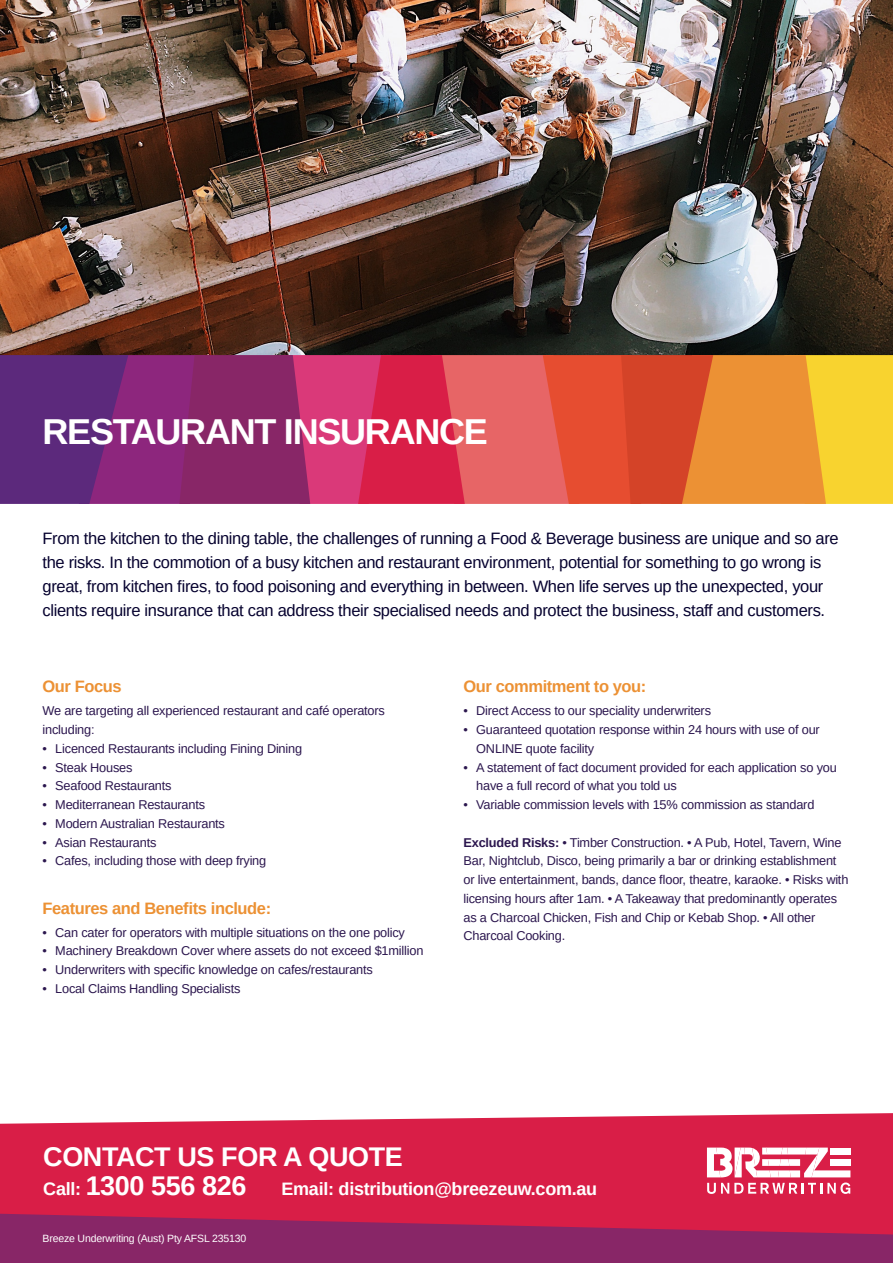
<style>
.page{position:relative;width:893px;height:1263px;background:#fff}
.page>*{position:absolute;margin:0;border:0;box-sizing:border-box;transform-origin:0 0}
.t1{font:700 36px "Arimo";letter-spacing:-.035em;color:#fff}
.heading1{font:700 27px "Arimo";letter-spacing:-.015em;color:#fff}
.heading1-2{font:700 18px "Arimo";letter-spacing:-.015em;color:#fff}
.leading{font:16.5px/24px "Arimo";letter-spacing:-.02em;color:#05002e}
.heading2{font:700 16.5px "Arimo";letter-spacing:-.025em;color:#ec9134}
.body{font:12.75px/18.8px "Arimo";letter-spacing:-.015em;color:#2b164e}
.body-2{font:10.5px "Arimo";letter-spacing:-.015em;color:#fff}
.s1{font-weight:700}
.s2{font-size:18px}
</style>
<div class="page">
<div style="left:0;top:1113px;width:893px;height:101px;background:#d91e47"></div>
<img style="left:0;top:0;width:893px;height:355px">
<svg style="left:0;top:1214px;width:893px;height:49px;background:#982460"></svg>
<svg style="left:0;top:355px;width:893px;height:149px;background:#c05054"></svg>
<svg style="left:707px;top:1147px;width:143px;height:47px"></svg>
<p class="t1" style="left:43px;top:406px;width:447px">RESTAURANT INSURANCE</p>
<p class="leading" style="left:43px;top:526px;width:798px">From the kitchen to the dining table, the challenges of running a Food &amp; Beverage business are unique and so are the risks. In the commotion of a busy kitchen and restaurant environment, potential for something to go wrong is great, from kitchen fires, to food poisoning and everything in between. When life serves up the unexpected, your clients require insurance that can address their specialised needs and protect the business, staff and customers.</p>
<p class="heading2" style="left:43px;top:675px;width:81px">Our Focus</p>
<p class="body" style="left:43px;top:702px;width:344px">We are targeting all experienced restaurant and café operators including:</p>
<p class="body" style="left:43px;top:739px;width:261px">• Licenced Restaurants including Fining Dining</p>
<p class="body" style="left:43px;top:758px;width:92px">• Steak Houses</p>
<p class="body" style="left:43px;top:777px;width:131px">• Seafood Restaurants</p>
<p class="body" style="left:43px;top:795px;width:164px">• Mediterranean Restaurants</p>
<p class="body" style="left:43px;top:814px;width:184px">• Modern Australian Restaurants</p>
<p class="body" style="left:43px;top:833px;width:115px">• Asian Restaurants</p>
<p class="body" style="left:43px;top:852px;width:225px">• Cafes, including those with deep frying</p>
<p class="heading2" style="left:43px;top:897px;width:230px">Features and Benefits include:</p>
<p class="body" style="left:43px;top:923px;width:364px">• Can cater for operators with multiple situations on the one policy</p>
<p class="body" style="left:43px;top:942px;width:382px">• Machinery Breakdown Cover where assets do not exceed $1million</p>
<p class="body" style="left:43px;top:960px;width:332px">• Underwriters with specific knowledge on cafes/restaurants</p>
<p class="body" style="left:43px;top:979px;width:199px">• Local Claims Handling Specialists</p>
<p class="heading2" style="left:463px;top:675px;width:184px">Our commitment to you:</p>
<p class="body" style="left:463px;top:702px;width:249px">• Direct Access to our speciality underwriters</p>
<p class="body" style="left:476px;top:720px;width:345px;text-indent:-13px">• Guaranteed quotation response within 24 hours with use of our<br>ONLINE quote facility</p>
<p class="body" style="left:476px;top:758px;width:362px;text-indent:-13px">• A statement of fact document provided for each application so you have a full record of what you told us</p>
<p class="body" style="left:463px;top:795px;width:352px">• Variable commission levels with 15% commission as standard</p>
<p class="body" style="left:463px;top:833px;width:386px"><span class="s1">Excluded Risks:</span> • Timber Construction. • A Pub, Hotel, Tavern, Wine Bar, Nightclub, Disco, being primarily a bar or drinking establishment or live entertainment, bands, dance floor, theatre, karaoke. • Risks with licensing hours after 1am. • A Takeaway that predominantly operates as a Charcoal Chicken, Fish and Chip or Kebab Shop. • All other Charcoal Cooking.</p>
<p class="heading1" style="left:43px;top:1138px;width:361px">CONTACT US FOR A QUOTE</p>
<p class="heading1" style="left:43px;top:1167px;width:205px"><span class="s2">Call:</span> 1300 556 826</p>
<p class="heading1-2" style="left:281px;top:1177px;width:317px">Email: distribution@breezeuw.com.au</p>
<p class="body-2" style="left:43px;top:1231px;width:205px">Breeze Underwriting (Aust) Pty AFSL 235130</p>
</div>
